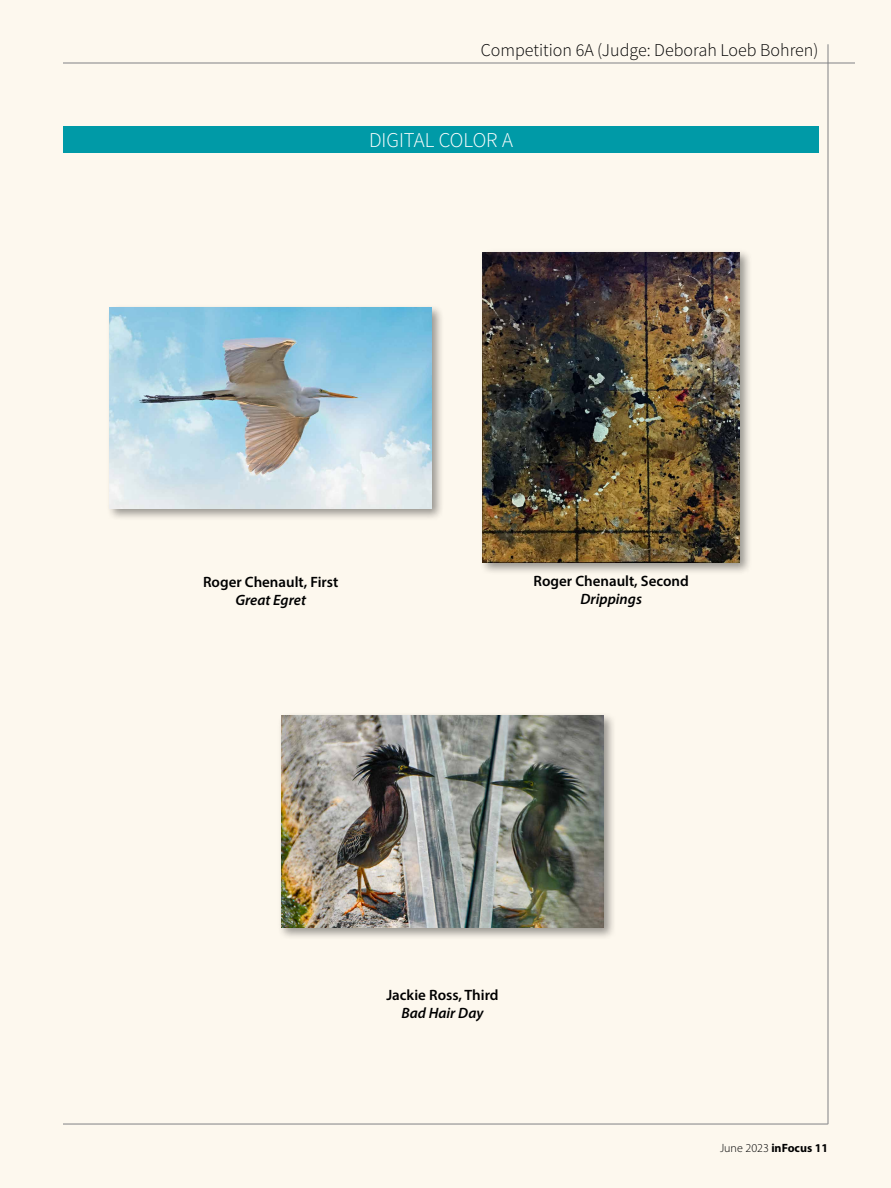
<style>
.page{position:relative;width:891px;height:1188px;background:#fdf8ee}
.page>*{position:absolute;margin:0;border:0;box-sizing:border-box;transform-origin:0 0}
.t1{font:300 21px "Source Sans Pro";color:#fff}
.t2{font:300 18px "Source Sans Pro";color:#000}
.t3{font:600 15px "Myriad Pro";color:#000}
.t4{font:italic 600 15px "Myriad Pro";color:#000}
.t5{font:700 12px "Myriad Pro";color:#000}
.s1{font-weight:300}
</style>
<div class="page">
<hr style="left:828px;top:44px;width:1px;height:1080px;background:#808285">
<hr style="left:63px;top:63px;width:792px;height:1px;background:#808285">
<hr style="left:63px;top:1124px;width:765px;height:1px;background:#808285">
<div style="left:278px;top:711px;width:338px;height:229px;background:#000;opacity:.4"></div>
<img style="left:281px;top:715px;width:323px;height:213px">
<div style="left:479px;top:248px;width:273px;height:327px;background:#000;opacity:.4"></div>
<img style="left:483px;top:252px;width:257px;height:311px">
<div style="left:106px;top:304px;width:338px;height:217px;background:#000;opacity:.4"></div>
<img style="left:110px;top:308px;width:322px;height:200px">
<div style="left:63px;top:126px;width:756px;height:27px;background:#009aa7"></div>
<p class="t2" style="left:481px;top:39px;width:339px">Competition 6A (Judge: Deborah Loeb Bohren)</p>
<h1 class="t1" style="left:369px;top:127px;width:145px">DIGITAL COLOR A</h1>
<p class="t3" style="left:203px;top:573px;width:137px">Roger Chenault, First</p>
<p class="t4" style="left:235px;top:591px;width:72px">Great Egret</p>
<p class="t3" style="left:534px;top:572px;width:157px">Roger Chenault, Second</p>
<p class="t4" style="left:581px;top:590px;width:63px">Drippings</p>
<p class="t3" style="left:386px;top:986px;width:114px">Jackie Ross, Third</p>
<p class="t4" style="left:401px;top:1004px;width:84px">Bad Hair Day</p>
<p class="t5" style="left:720px;top:1140px;width:109px"><span class="s1">June 2023</span> inFocus 11</p>
</div>
